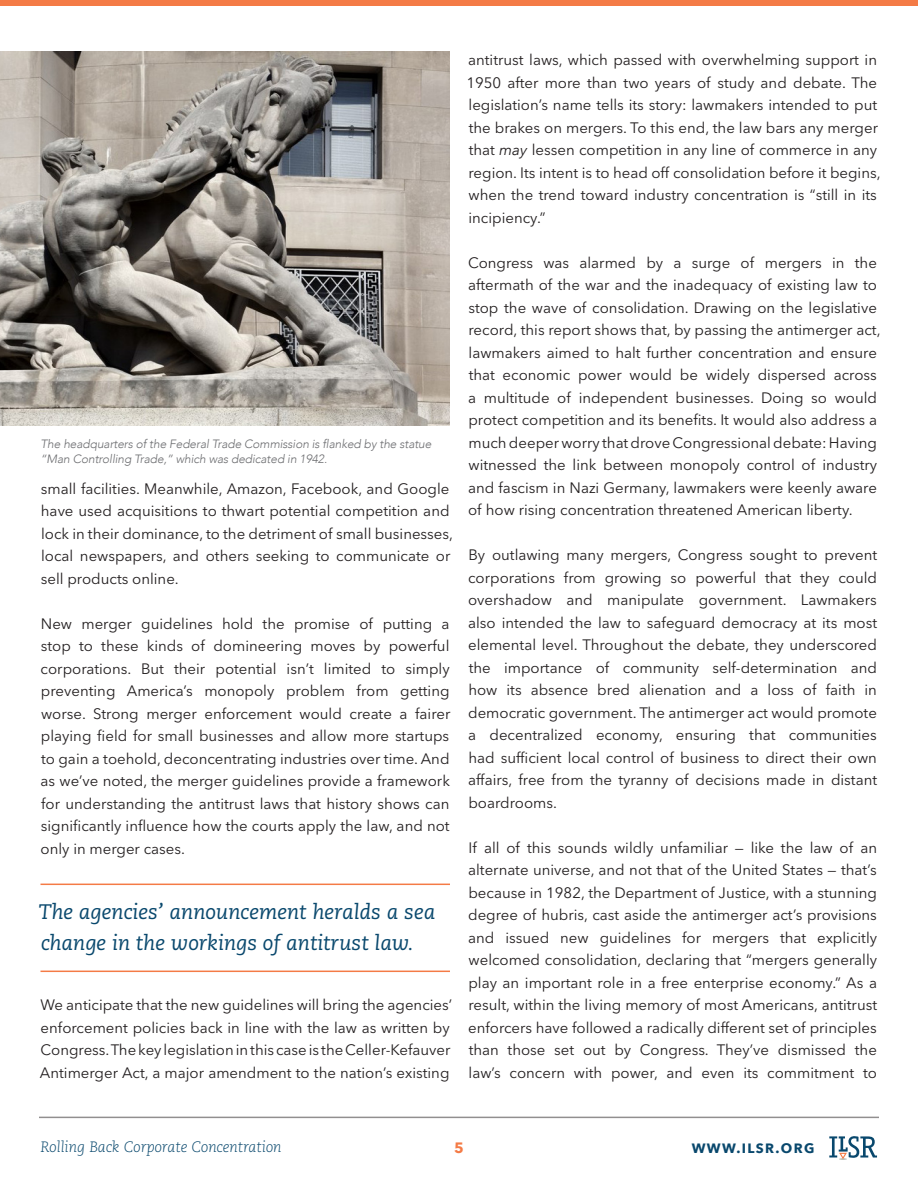
<style>
.page{position:relative;width:918px;height:1188px;background:#fff}
.page>*{position:absolute;margin:0;border:0;box-sizing:border-box;transform-origin:0 0}
.Pull_Quote{font:italic 21px/31.5px "Caecilia LT Std";color:#09486d}
.t1{font:15px/22.5px "Avenir Next LT Pro";color:#231f20}
.t2{font:italic 300 15px "Caecilia LT Std";color:#09486d}
.t3{font:700 15px "Avenir Next";color:#f47b46}
.t4{font:700 13.5px "Avenir Next";letter-spacing:.1em;color:#09486d}
.t5{font:italic 300 12px/15px "Avenir";letter-spacing:-.01em;color:#6c6d70}
.s1{font-family:"Avenir Next";font-style:italic}
</style>
<div class="page">
<div style="left:0;top:0;width:918px;height:6px;background:#f47b46"></div>
<svg style="left:829px;top:1136px;width:48px;height:24px"></svg>
<hr style="left:39px;top:1117px;width:840px;height:1px;background:#231f20">
<hr style="left:40px;top:884px;width:410px;height:1px;background:#f47b46">
<hr style="left:40px;top:971px;width:410px;height:1px;background:#f47b46">
<img style="left:0;top:52px;width:450px;height:374px">
<p class="t5" style="left:40px;top:437px;width:393px">The headquarters of the Federal Trade Commission is flanked by the statue “Man Controlling Trade,” which was dedicated in 1942.</p>
<p class="t1" style="left:41px;top:477px;width:414px">small facilities. Meanwhile, Amazon, Facebook, and Google have used acquisitions to thwart potential competition and lock in their dominance, to the detriment of small businesses, local newspapers, and others seeking to communicate or sell products online.</p>
<p class="t1" style="left:41px;top:612px;width:411px;text-align:justify">New merger guidelines hold the promise of putting a stop to these kinds of domineering moves by powerful corporations. But their potential isn’t limited to simply preventing America’s monopoly problem from getting worse. Strong merger enforcement would create a fairer playing field for small businesses and allow more startups to gain a toehold, deconcentrating industries over time. And as we’ve noted, the merger guidelines provide a framework for understanding the antitrust laws that history shows can significantly influence how the courts apply the law, and not only in merger cases.</p>
<p class="Pull_Quote" style="left:39px;top:896px;width:398px">The agencies’ announcement heralds a sea change in the workings of antitrust law.</p>
<p class="t1" style="left:40px;top:994px;width:414px">We anticipate that the new guidelines will bring the agencies’ enforcement policies back in line with the law as written by Congress. The key legislation in this case is the Celler-Kefauver Antimerger Act, a major amendment to the nation’s existing</p>
<p class="t1" style="left:466px;top:49px;width:416px">antitrust laws, which passed with overwhelming support in 1950 after more than two years of study and debate. The legislation’s name tells its story: lawmakers intended to put the brakes on mergers. To this end, the law bars any merger that <span class="s1">may</span> lessen competition in any line of commerce in any region. Its intent is to head off consolidation before it begins, when the trend toward industry concentration is “still in its incipiency.”</p>
<p class="t1" style="left:468px;top:251px;width:414px">Congress was alarmed by a surge of mergers in the aftermath of the war and the inadequacy of existing law to stop the wave of consolidation. Drawing on the legislative record, this report shows that, by passing the antimerger act, lawmakers aimed to halt further concentration and ensure that economic power would be widely dispersed across a multitude of independent businesses. Doing so would protect competition and its benefits. It would also address a much deeper worry that drove Congressional debate: Having witnessed the link between monopoly control of industry and fascism in Nazi Germany, lawmakers were keenly aware of how rising concentration threatened American liberty.</p>
<p class="t1" style="left:468px;top:544px;width:411px;text-align:justify">By outlawing many mergers, Congress sought to prevent corporations from growing so powerful that they could overshadow and manipulate government. Lawmakers also intended the law to safeguard democracy at its most elemental level. Throughout the debate, they underscored the importance of community self-determination and how its absence bred alienation and a loss of faith in democratic government. The antimerger act would promote a decentralized economy, ensuring that communities had sufficient local control of business to direct their own affairs, free from the tyranny of decisions made in distant boardrooms.</p>
<p class="t1" style="left:468px;top:836px;width:411px;text-align:justify">If all of this sounds wildly unfamiliar — like the law of an alternate universe, and not that of the United States — that’s because in 1982, the Department of Justice, with a stunning degree of hubris, cast aside the antimerger act’s provisions and issued new guidelines for mergers that explicitly welcomed consolidation, declaring that “mergers generally play an important role in a free enterprise economy.” As a result, within the living memory of most Americans, antitrust enforcers have followed a radically different set of principles than those set out by Congress. They’ve dismissed the law’s concern with power, and even its commitment to</p>
<p class="t2" style="left:40px;top:1138px;width:243px">Rolling Back Corporate Concentration</p>
<p class="t3" style="left:454px;top:1135px;width:11px">5</p>
<p class="t4" style="left:692px;top:1136px;width:124px">WWW.ILSR.ORG</p>
</div>
